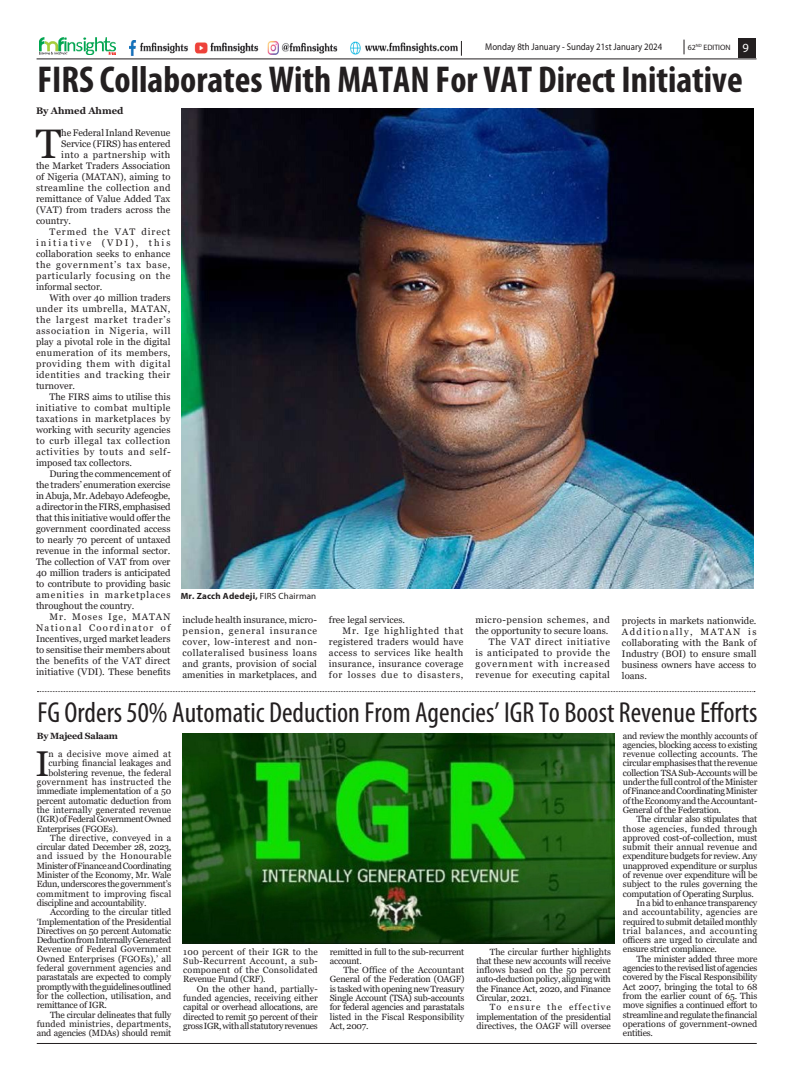
<style>
.page{position:relative;width:792px;height:1080px;background:#fff}
.page>*{position:absolute;margin:0;border:0;box-sizing:border-box;transform-origin:0 0}
.t1{font:41.3px "Georgia";color:#231f20}
.t2{font:700 condensed 37.5px "Myriad Pro";color:#231f20}
.t3{font:35.8px "Georgia";color:#231f20}
.t4{font:condensed 29px "Myriad Pro";color:#231f20}
.Body_text{font:12.5px "Myriad Pro";color:#fff}
.Body_text-2{font:9.8px "Myriad Pro";color:#231f20;scale:.9 1}
.t5{font:9.5px/11px "Georgia";letter-spacing:.015em;color:#231f20;text-align:justify}
.t6{font:9.5px "Georgia";letter-spacing:.035em;color:#231f20}
.t7{font:9.5px "Georgia";letter-spacing:-.005em;color:#231f20}
.t8{font:9.5px "Georgia";letter-spacing:-.01em;color:#231f20}
.t9{font:9.5px "Georgia";letter-spacing:.045em;color:#231f20}
.t10{font:700 9.5px "Georgia";color:#231f20}
.t11{font:9px/9.3px "Georgia";letter-spacing:-.025em;color:#231f20;text-align:justify}
.t12{font:9px "Georgia";letter-spacing:-.005em;color:#231f20}
.t13{font:9px "Georgia";letter-spacing:.01em;color:#231f20}
.t14{font:700 9px "Myriad Pro";letter-spacing:.02em;color:#231f20}
.t15{font:9px "Georgia";letter-spacing:.04em;color:#231f20}
.t16{font:9px "Georgia";letter-spacing:.045em;color:#231f20}
.t17{font:700 9px "Georgia";letter-spacing:-.025em;color:#231f20}
.Body_text-3{font:7.8px "Myriad Pro";color:#231f20}
.s1{font-weight:400}
</style>
<div class="page">
<hr style="left:37px;top:1043px;width:720px;height:1px;background:#231f20">
<hr style="left:37px;top:59px;width:720px;height:1px;background:#231f20">
<div style="left:739px;top:38px;width:17px;height:19px;background:#231f20"></div>
<img style="left:129px;top:40px;width:329px;height:16px">
<svg style="left:684px;top:40px;width:1px;height:14px"></svg>
<svg style="left:461px;top:41px;width:1px;height:15px"></svg>
<img style="left:39px;top:37px;width:76px;height:18px">
<img style="left:181px;top:109px;width:573px;height:479px">
<img style="left:182px;top:733px;width:432px;height:210px">
<svg style="left:37px;top:691px;width:718px;height:1px"></svg>
<p class="Body_text-2" style="left:485px;top:41px;width:198px">Monday 8th January - Sunday 21st January 2024</p>
<p class="Body_text-3" style="left:688px;top:43px;width:44px">62<sup>ND</sup> EDITION</p>
<p class="Body_text" style="left:742px;top:40px;width:8px">9</p>
<p class="t2" style="left:37px;top:56px;width:707px">FIRS Collaborates With MATAN For VAT Direct Initiative</p>
<p class="t10" style="left:36px;top:104px;width:89px">By Ahmed Ahmed</p>
<p class="t1" style="left:36px;top:119px;width:27px">T</p>
<p class="t8" style="left:61px;top:127px;width:111px">he Federal Inland Revenue</p>
<p class="t7" style="left:61px;top:138px;width:111px">Service (FIRS) has entered</p>
<p class="t9" style="left:61px;top:149px;width:111px">into a partnership with</p>
<p class="t5" style="left:36px;top:160px;width:136px">the Market Traders Association</p>
<p class="t5" style="left:36px;top:171px;width:136px">of Nigeria (MATAN), aiming to</p>
<p class="t6" style="left:36px;top:182px;width:136px">streamline the collection and</p>
<p class="t5" style="left:36px;top:193px;width:136px">remittance of Value Added Tax</p>
<p class="t5" style="left:36px;top:204px;width:136px">(VAT) from traders across the</p>
<p class="t5" style="left:36px;top:215px;width:36px">country.</p>
<p class="t5" style="left:36px;top:226px;width:136px;text-indent:14px">Termed the VAT direct initiative (VDI), this collaboration seeks to enhance the government’s tax base, particularly focusing on the informal sector.</p>
<p class="t5" style="left:36px;top:292px;width:136px;text-indent:14px">With over 40 million traders under its umbrella, MATAN, the largest market trader’s association in Nigeria, will play a pivotal role in the digital enumeration of its members, providing them with digital identities and tracking their turnover.</p>
<p class="t5" style="left:36px;top:391px;width:136px;text-indent:14px">The FIRS aims to utilise this initiative to combat multiple taxations in marketplaces by working with security agencies to curb illegal tax collection activities by touts and self&shy;imposed tax collectors.</p>
<p class="t5" style="left:36px;top:468px;width:136px;text-indent:14px">During the commencement of the traders’ enumeration exercise in Abuja, Mr. Adebayo Adefeogbe, a director in the FIRS, emphasised that this initiative would offer the government coordinated access to nearly 70 percent of untaxed revenue in the informal sector.<br>The collection of VAT from over 40 million traders is anticipated to contribute to providing basic amenities in marketplaces throughout the country.</p>
<p class="t5" style="left:36px;top:611px;width:136px;text-indent:14px">Mr. Moses Ige, MATAN National Coordinator of Incentives, urged market leaders to sensitise their members about the benefits of the VAT direct initiative (VDI). These benefits</p>
<p class="t5" style="left:182px;top:615px;width:136px">include health insurance, micro&shy;pension, general insurance cover, low-interest and non&shy;collateralised business loans and grants, provision of social amenities in marketplaces, and</p>
<p class="t5" style="left:329px;top:615px;width:78px">free legal services.</p>
<p class="t14" style="left:181px;top:590px;width:137px">Mr. Zacch Adedeji, <span class="s1">FIRS Chairman</span></p>
<p class="t5" style="left:329px;top:626px;width:136px;text-indent:14px">Mr. Ige highlighted that registered traders would have access to services like health insurance, insurance coverage for losses due to disasters,</p>
<p class="t5" style="left:475px;top:615px;width:136px">micro-pension schemes, and the opportunity to secure loans.</p>
<p class="t5" style="left:475px;top:637px;width:136px;text-indent:14px">The VAT direct initiative is anticipated to provide the government with increased revenue for executing capital</p>
<p class="t5" style="left:622px;top:615px;width:136px">projects in markets nationwide.<br>Additionally, MATAN is collaborating with the Bank of Industry (BOI) to ensure small business owners have access to loans.</p>
<p class="t4" style="left:37px;top:695px;width:722px">FG Orders 50% Automatic Deduction From Agencies’ IGR To Boost Revenue Efforts</p>
<p class="t17" style="left:37px;top:730px;width:83px">By Majeed Salaam</p>
<p class="t3" style="left:35px;top:742px;width:15px">I</p>
<p class="t16" style="left:48px;top:749px;width:124px">n a decisive move aimed at</p>
<p class="t12" style="left:48px;top:758px;width:124px">curbing financial leakages and</p>
<p class="t12" style="left:48px;top:767px;width:124px">bolstering revenue, the federal</p>
<p class="t15" style="left:37px;top:776px;width:136px">government has instructed the</p>
<p class="t11" style="left:37px;top:787px;width:136px">immediate implementation of a 50</p>
<p class="t11" style="left:37px;top:796px;width:136px">percent automatic deduction from</p>
<p class="t13" style="left:37px;top:804px;width:136px">the internally generated revenue</p>
<p class="t11" style="left:37px;top:815px;width:136px">(IGR) of Federal Government Owned</p>
<p class="t11" style="left:37px;top:824px;width:83px">Enterprises (FGOEs).</p>
<p class="t11" style="left:37px;top:833px;width:136px;text-indent:14px">The directive, conveyed in a circular dated December 28, 2023, and issued by the Honourable Minister of Finance and Coordinating Minister of the Economy, Mr. Wale Edun, underscores the government’s commitment to improving fiscal discipline and accountability.</p>
<p class="t11" style="left:37px;top:908px;width:136px;text-indent:14px">According to the circular titled ‘Implementation of the Presidential Directives on 50 percent Automatic Deduction from Internally Generated Revenue of Federal Government Owned Enterprises (FGOEs),’ all federal government agencies and parastatals are expected to comply promptly with the guidelines outlined for the collection, utilisation, and remittance of IGR.</p>
<p class="t11" style="left:37px;top:1010px;width:136px;text-indent:14px">The circular delineates that fully funded ministries, departments, and agencies (MDAs) should remit</p>
<p class="t11" style="left:183px;top:947px;width:136px">100 percent of their IGR to the Sub-Recurrent Account, a sub&shy;component of the Consolidated Revenue Fund (CRF).</p>
<p class="t11" style="left:183px;top:984px;width:136px;text-indent:14px">On the other hand, partially&shy;funded agencies, receiving either capital or overhead allocations, are directed to remit 50 percent of their gross IGR, with all statutory revenues</p>
<p class="t11" style="left:330px;top:947px;width:136px">remitted in full to the sub-recurrent account.</p>
<p class="t11" style="left:330px;top:966px;width:136px;text-indent:14px">The Office of the Accountant General of the Federation (OAGF) is tasked with opening new Treasury Single Account (TSA) sub-accounts for federal agencies and parastatals listed in the Fiscal Responsibility Act, 2007.</p>
<p class="t11" style="left:476px;top:947px;width:136px;text-indent:14px">The circular further highlights that these new accounts will receive inflows based on the 50 percent auto-deduction policy, aligning with the Finance Act, 2020, and Finance Circular, 2021.</p>
<p class="t11" style="left:476px;top:1003px;width:136px;text-indent:14px">To ensure the effective implementation of the presidential directives, the OAGF will oversee</p>
<p class="t11" style="left:623px;top:731px;width:136px">and review the monthly accounts of agencies, blocking access to existing revenue collecting accounts. The circular emphasises that the revenue collection TSA Sub-Accounts will be under the full control of the Minister of Finance and Coordinating Minister of the Economy and the Accountant-General of the Federation.</p>
<p class="t11" style="left:623px;top:815px;width:136px;text-indent:14px">The circular also stipulates that those agencies, funded through approved cost-of-collection, must submit their annual revenue and expenditure budgets for review. Any unapproved expenditure or surplus of revenue over expenditure will be subject to the rules governing the computation of Operating Surplus.</p>
<p class="t11" style="left:623px;top:898px;width:136px;text-indent:14px">In a bid to enhance transparency and accountability, agencies are required to submit detailed monthly trial balances, and accounting officers are urged to circulate and ensure strict compliance.</p>
<p class="t11" style="left:623px;top:954px;width:136px;text-indent:14px">The minister added three more agencies to the revised list of agencies covered by the Fiscal Responsibility Act 2007, bringing the total to 68 from the earlier count of 65. This move signifies a continued effort to streamline and regulate the financial operations of government-owned entities.</p>
</div>
